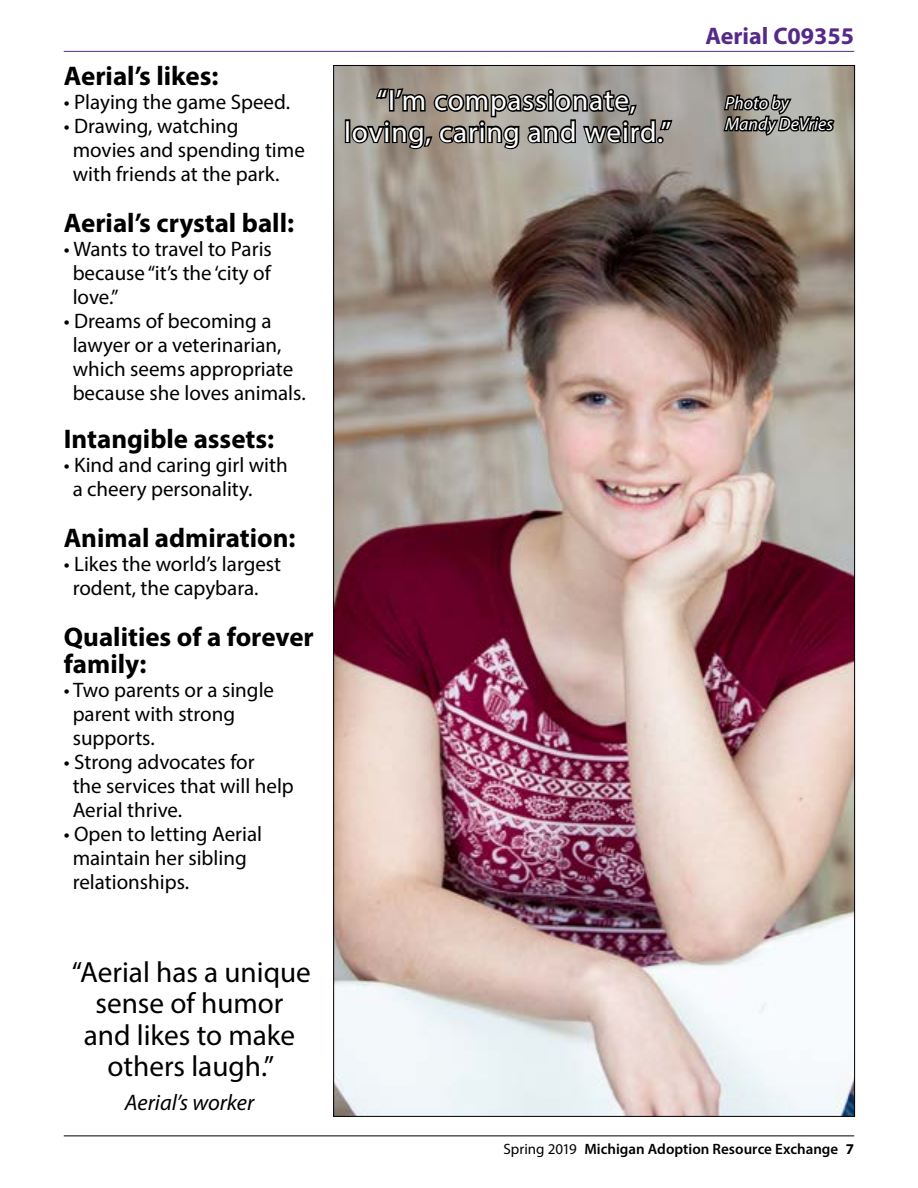
<style>
.page{position:relative;width:918px;height:1188px;background:#fff}
.page>*{position:absolute;margin:0;border:0;box-sizing:border-box;transform-origin:0 0}
.t1{font:29.25px/31.5px "Myriad Pro";color:#000;text-align:center}
.t2{font:29.25px/31.5px "Myriad Pro";letter-spacing:.03em;color:#fff;text-align:center}
.t3{font:700 27px/27px "Myriad Pro";color:#000}
.t4{font:700 24px "Myriad Pro";color:#552988}
.t5{font:italic 22.5px "Myriad Pro";color:#000}
.t6{font:21px/24px "Myriad Pro";color:#000}
.t7{font:italic 18px/21px "Myriad Pro";color:#fff}
.t8{font:600 15px "Myriad Pro";color:#000}
.s1{font-weight:400}
.s2{font-weight:700}
</style>
<div class="page">
<hr style="left:64px;top:1136px;width:790px;height:1px;background:#000">
<hr style="left:64px;top:51px;width:790px;height:1px;background:#552988">
<img style="left:335px;top:67px;width:518px;height:1048px">
<svg style="left:722px;top:93px;width:114px;height:79px"></svg>
<div style="left:345px;top:119px;width:5px;height:24px;border:3px solid #000"></div>
<svg style="left:350px;top:50px;width:324px;height:190px"></svg>
<p class="t3" style="left:64px;top:62px;width:156px">Aerial’s likes:</p>
<p class="t6" style="left:64px;top:90px;width:228px">• Playing the game Speed.</p>
<p class="t6" style="left:73px;top:114px;width:234px;text-indent:-9px">• Drawing, watching movies and spending time with friends at the park.</p>
<p class="t3" style="left:64px;top:209px;width:232px">Aerial’s crystal ball:</p>
<p class="t6" style="left:73px;top:237px;width:201px;text-align:justify;text-indent:-9px">• Wants to travel to Paris because “it’s the ‘city of love.”</p>
<p class="t6" style="left:73px;top:309px;width:235px;text-indent:-9px">• Dreams of becoming a lawyer or a veterinarian, which seems appropriate because she loves animals.</p>
<p class="t3" style="left:64px;top:425px;width:212px">Intangible assets:</p>
<p class="t6" style="left:73px;top:453px;width:217px;text-indent:-9px">• Kind and caring girl with a cheery personality.</p>
<p class="t3" style="left:64px;top:524px;width:233px">Animal admiration:</p>
<p class="t6" style="left:73px;top:552px;width:210px;text-indent:-9px">• Likes the world’s largest rodent, the capybara.</p>
<p class="t3" style="left:64px;top:623px;width:252px">Qualities of a forever family:</p>
<p class="t6" style="left:73px;top:678px;width:203px;text-indent:-9px">• Two parents or a single parent with strong supports.</p>
<p class="t6" style="left:73px;top:750px;width:223px;text-indent:-9px">• Strong advocates for<br>the services that will help<br>Aerial thrive.</p>
<p class="t6" style="left:73px;top:822px;width:191px;text-indent:-9px">• Open to letting Aerial maintain her sibling relationships.</p>
<h1 class="t1" style="left:72px;top:956px;width:241px">“Aerial has a unique sense of humor and likes to make others laugh.”</h1>
<p class="t5" style="left:125px;top:1089px;width:131px">Aerial’s worker</p>
<h1 class="t2" style="left:344px;top:84px;width:328px">“I’m compassionate, loving, caring and weird.”</h1>
<p class="t4" style="left:705px;top:20px;width:150px">Aerial C09355</p>
<p class="t7" style="left:725px;top:92px;width:109px">Photo by<br>Mandy DeVries</p>
<p class="t8" style="left:504px;top:1140px;width:352px"><span class="s1">Spring 2019</span> Michigan Adoption Resource Exchange <span class="s2">7</span></p>
</div>
